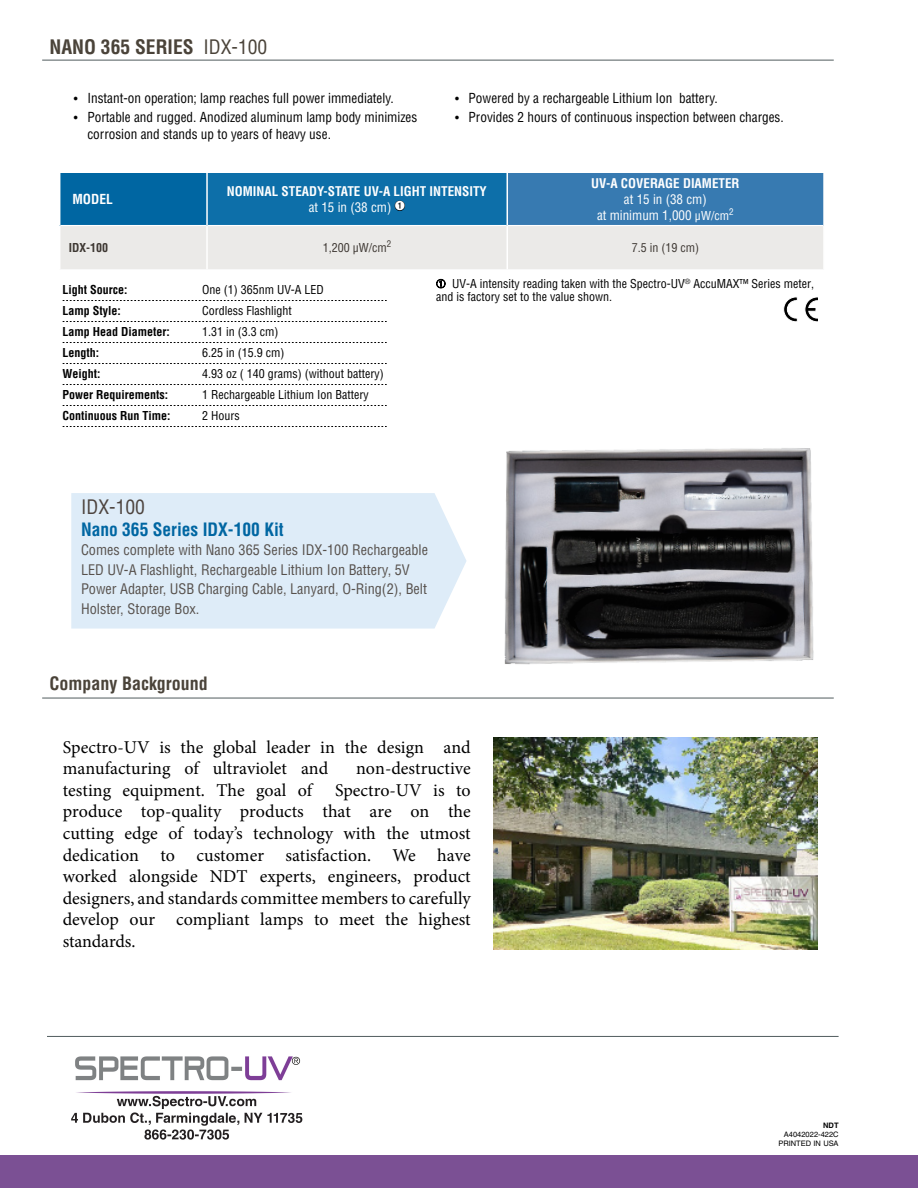
<style>
.page{position:relative;width:918px;height:1188px;background:#fff}
.page>*{position:absolute;margin:0;border:0;box-sizing:border-box;transform-origin:0 0}
.t1{font:700 condensed 19.5px "Helvetica LT Std";color:#4a4339}
.t2{font:condensed 19.5px "Helvetica LT Std";color:#4d443f}
.t3{font:18px/21.6px "Minion Pro";color:#000}
.t4{font:700 condensed 18px "Helvetica LT Std";color:#0066a2}
.t5{font:700 condensed 18px "Helvetica LT Std";color:#4a4339}
.t6{font:condensed 14.25px/19.5px "Helvetica LT Std";color:#57514d}
.t7{font:condensed 13.5px/16.5px "Helvetica LT Std";color:#000}
.t8{font:700 condensed 13.5px "Helvetica LT Std";color:#fff}
.t9{font:700 condensed 13.05px/15.6px "Helvetica LT Std";color:#fff;text-align:center}
.t10{font:condensed 13.05px/15.6px "Helvetica LT Std";color:#fff;text-align:center}
.t11{font:condensed 12px/13.5px "Helvetica LT Std";color:#000}
.t12{font:700 condensed 12px "Helvetica LT Std";color:#000}
.t13{font:condensed 12px "Helvetica LT Std";color:#3d3732}
.t14{font:700 condensed 12px "Helvetica LT Std";color:#3d3732}
.t15{font:7.5px/9px "Helvetica LT Std";color:#000;text-align:right}
.t16{font:700 7.5px "Helvetica LT Std";color:#000}
.s1{font-weight:400}
.s2{font-size:12px}
.s3{color:#000}
</style>
<div class="page">
<div style="left:71px;top:493px;width:396px;height:136px;background:#deecf8"></div>
<hr style="left:47px;top:1036px;width:792px;height:1px;background:#505c5e">
<div style="left:60px;top:173px;width:147px;height:53px;background:#0066a2"></div>
<div style="left:207px;top:173px;width:300px;height:53px;background:#0d6fa9"></div>
<div style="left:507px;top:173px;width:317px;height:53px;background:#377ab1"></div>
<div style="left:60px;top:226px;width:763px;height:43px;background:#ebeae8"></div>
<hr style="left:60px;top:225px;width:146px;height:1px;background:#fff">
<hr style="left:208px;top:225px;width:299px;height:1px;background:#fff">
<hr style="left:508px;top:225px;width:315px;height:1px;background:#fff">
<hr style="left:206px;top:173px;width:2px;height:53px;background:#fff">
<hr style="left:507px;top:173px;width:1px;height:53px;background:#fff">
<hr style="left:823px;top:173px;width:2px;height:53px;background:#fff">
<hr style="left:206px;top:226px;width:2px;height:43px;background:#fff">
<hr style="left:507px;top:226px;width:1px;height:43px;background:#fff">
<svg style="left:63px;top:300px;width:324px;height:1px"></svg>
<svg style="left:63px;top:321px;width:324px;height:1px"></svg>
<svg style="left:63px;top:342px;width:324px;height:1px"></svg>
<svg style="left:63px;top:363px;width:324px;height:1px"></svg>
<svg style="left:63px;top:384px;width:324px;height:1px"></svg>
<svg style="left:63px;top:405px;width:324px;height:1px"></svg>
<svg style="left:63px;top:426px;width:324px;height:1px"></svg>
<hr style="left:42px;top:698px;width:792px;height:1px;background:#505b5e">
<hr style="left:42px;top:60px;width:792px;height:1px;background:#505b5e">
<div style="left:0;top:1155px;width:918px;height:33px;background:#7b5094"></div>
<img style="left:493px;top:738px;width:324px;height:211px">
<img style="left:504px;top:448px;width:310px;height:217px">
<svg style="left:783px;top:297px;width:15px;height:25px"></svg>
<svg style="left:805px;top:297px;width:12px;height:25px"></svg>
<img style="left:71px;top:1057px;width:232px;height:83px">
<p class="t1" style="left:50px;top:35px;width:219px">NANO 365 SERIES <span class="s1">IDX-100</span></p>
<p class="t7" style="left:74px;top:90px;width:321px"><span class="s2">•</span> Instant-on operation; lamp reaches full power immediately.</p>
<p class="t7" style="left:87px;top:109px;width:331px;text-indent:-14px"><span class="s2">•</span> Portable and rugged. Anodized aluminum lamp body minimizes corrosion and stands up to years of heavy use.</p>
<p class="t7" style="left:455px;top:90px;width:264px"><span class="s2">•</span> Powered by a rechargeable Lithium Ion battery.</p>
<p class="t7" style="left:455px;top:109px;width:330px"><span class="s2">•</span> Provides 2 hours of continuous inspection between charges.</p>
<p class="t8" style="left:72px;top:191px;width:42px">MODEL</p>
<p class="t9" style="left:227px;top:183px;width:262px">NOMINAL STEADY-STATE UV-A LIGHT INTENSITY <span class="s1">at 15 in (38 cm)</span> <span class="s3">➊</span></p>
<p class="t9" style="left:591px;top:176px;width:150px">UV-A COVERAGE DIAMETER</p>
<p class="t10" style="left:597px;top:191px;width:138px">at 15 in (38 cm)<br>at minimum 1,000 <span class="s2">µW/cm</span><sup>2</sup></p>
<p class="t14" style="left:69px;top:240px;width:41px">IDX-100</p>
<p class="t13" style="left:323px;top:240px;width:70px">1,200 µW/cm<sup>2</sup></p>
<p class="t13" style="left:632px;top:240px;width:69px">7.5 in (19 cm)</p>
<p class="t12" style="left:63px;top:282px;width:67px">Light Source:</p>
<p class="t11" style="left:202px;top:282px;width:123px">One (1) 365nm UV-A LED</p>
<p class="t12" style="left:63px;top:303px;width:60px">Lamp Style:</p>
<p class="t11" style="left:202px;top:303px;width:91px">Cordless Flashlight</p>
<p class="t12" style="left:63px;top:324px;width:109px">Lamp Head Diameter:</p>
<p class="t11" style="left:202px;top:324px;width:78px">1.31 in (3.3 cm)</p>
<p class="t12" style="left:63px;top:345px;width:38px">Length:</p>
<p class="t11" style="left:202px;top:345px;width:84px">6.25 in (15.9 cm)</p>
<p class="t12" style="left:63px;top:366px;width:39px">Weight:</p>
<p class="t11" style="left:202px;top:366px;width:183px">4.93 oz ( 140 grams) (without battery)</p>
<p class="t12" style="left:63px;top:387px;width:107px">Power Requirements:</p>
<p class="t11" style="left:202px;top:387px;width:168px">1 Rechargeable Lithium Ion Battery</p>
<p class="t12" style="left:63px;top:408px;width:109px">Continuous Run Time:</p>
<p class="t11" style="left:202px;top:408px;width:39px">2 Hours</p>
<p class="t11" style="left:436px;top:277px;width:379px">➀ UV-A intensity reading taken with the Spectro-UV<sup>®</sup> AccuMAX™ Series meter, and is factory set to the value shown.</p>
<p class="t2" style="left:81px;top:495px;width:65px">IDX-100</p>
<p class="t4" style="left:81px;top:518px;width:204px">Nano 365 Series IDX-100 Kit</p>
<p class="t6" style="left:81px;top:540px;width:349px">Comes complete with Nano 365 Series IDX-100 Rechargeable LED UV-A Flashlight, Rechargeable Lithium Ion Battery, 5V Power Adapter, USB Charging Cable, Lanyard, O-Ring(2), Belt Holster, Storage Box.</p>
<p class="t5" style="left:50px;top:673px;width:160px">Company Background</p>
<p class="t3" style="left:63px;top:736px;width:410px">Spectro-UV is the global leader in the design and manufacturing of ultraviolet and</p>
<p class="t3" style="left:356px;top:758px;width:116px">non-destructive</p>
<p class="t3" style="left:63px;top:779px;width:251px">testing equipment. The goal of</p>
<p class="t3" style="left:63px;top:779px;width:410px;text-align:justify;text-indent:272px">Spectro-UV is to produce top-quality products that are on the cutting edge of today’s technology with the utmost dedication to customer satisfaction. We have worked alongside NDT experts, engineers, product designers, and standards committee members to carefully develop our compliant lamps to meet the highest standards.</p>
<p class="t16" style="left:823px;top:1120px;width:17px">NDT</p>
<p class="t15" style="left:778px;top:1129px;width:62px">A4042022-422C<br>PRINTED IN USA</p>
</div>
